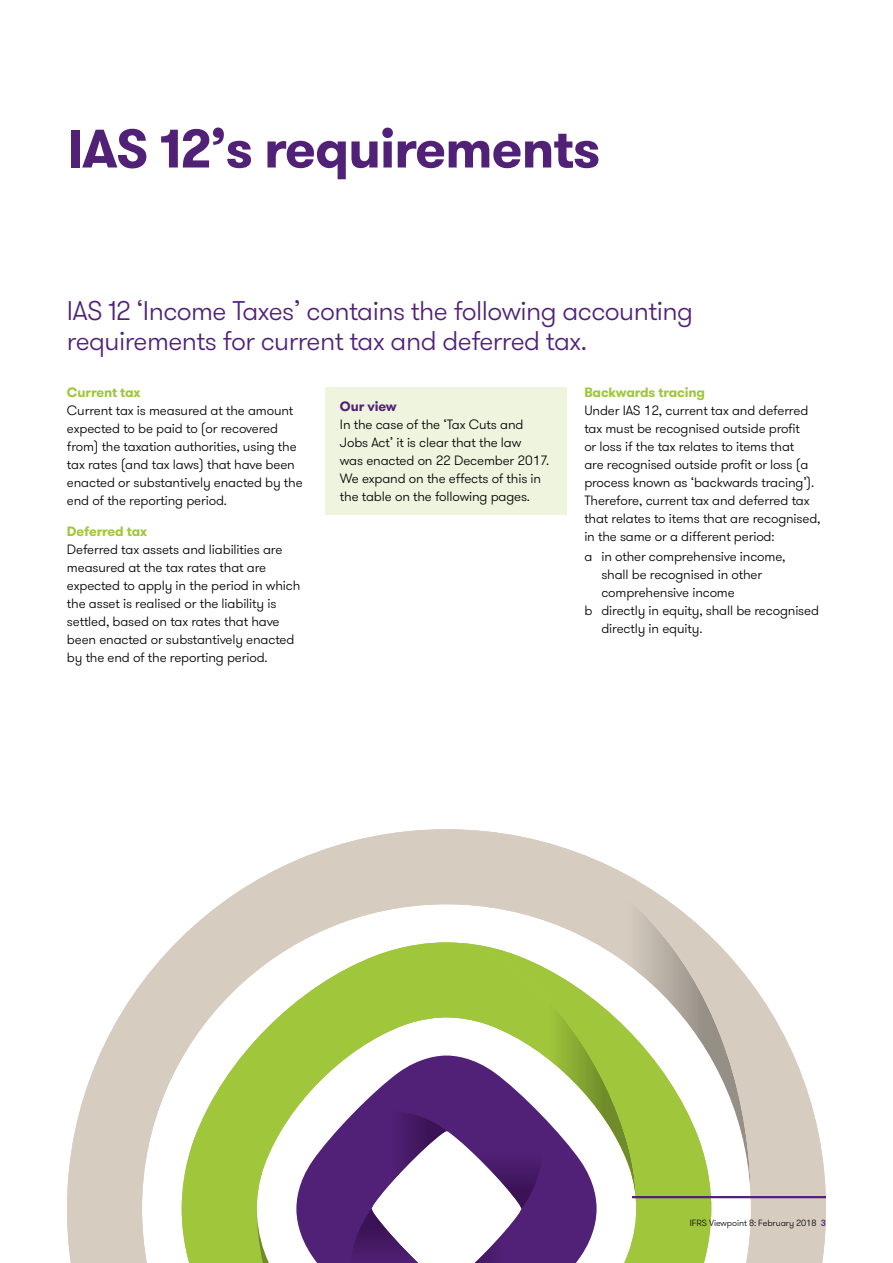
<style>
.page{position:relative;width:893px;height:1263px;background:#fff}
.page>*{position:absolute;margin:0;border:0;box-sizing:border-box;transform-origin:0 0}
.t1{font:700 54px "GT Walsheim Pro";letter-spacing:-.02em;color:#512178}
.t2{font:300 27px/30px "GT Walsheim Pro";letter-spacing:-.02em;color:#512178}
.t3{font:300 13.5px/18px "GT Walsheim Pro";letter-spacing:-.01em;color:#000}
.t4{font:700 13.5px "GT Walsheim Pro";letter-spacing:-.01em;color:#9fc63b}
.t5{font:700 13.5px "GT Walsheim Pro";letter-spacing:-.01em;color:#512178}
.t6{font:300 9px "GT Walsheim Pro";letter-spacing:-.01em;color:#000}
.s1{font-weight:500;color:#512178}
</style>
<div class="page">
<svg style="left:67px;top:976px;width:80px;height:287px"></svg>
<svg style="left:147px;top:829px;width:299px;height:389px;fill:#d7ccc0"></svg>
<svg style="left:446px;top:829px;width:380px;height:434px"></svg>
<svg style="left:182px;top:942px;width:75px;height:321px"></svg>
<svg style="left:257px;top:942px;width:454px;height:321px"></svg>
<svg style="left:296px;top:1055px;width:301px;height:208px;fill:#512178"></svg>
<svg style="left:350px;top:1111px;width:204px;height:152px"></svg>
<hr style="left:632px;top:1196px;width:194px;height:2px;background:#512178">
<div style="left:326px;top:387px;width:241px;height:127px;background:#eef4de"></div>
<h1 class="t1" style="left:67px;top:113px;width:535px">IAS 12’s requirements</h1>
<h2 class="t2" style="left:67px;top:296px;width:628px">IAS 12 ‘Income Taxes’ contains the following accounting requirements for current tax and deferred tax.</h2>
<p class="t4" style="left:67px;top:384px;width:75px">Current tax</p>
<p class="t3" style="left:67px;top:402px;width:237px">Current tax is measured at the amount expected to be paid to (or recovered from) the taxation authorities, using the tax rates (and tax laws) that have been enacted or substantively enacted by the end of the reporting period.</p>
<p class="t4" style="left:67px;top:522px;width:82px">Deferred tax</p>
<p class="t3" style="left:67px;top:540px;width:235px">Deferred tax assets and liabilities are measured at the tax rates that are expected to apply in the period in which the asset is realised or the liability is settled, based on tax rates that have been enacted or substantively enacted by the end of the reporting period.</p>
<p class="t4" style="left:584px;top:383px;width:122px">Backwards tracing</p>
<p class="t3" style="left:584px;top:402px;width:238px">Under IAS 12, current tax and deferred tax must be recognised outside profit<br>or loss if the tax relates to items that<br>are recognised outside profit or loss (a process known as ‘backwards tracing’).<br>Therefore, current tax and deferred tax that relates to items that are recognised, in the same or a different period:</p>
<p class="t3" style="left:584px;top:548px;width:203px">a in other comprehensive income,</p>
<p class="t3" style="left:601px;top:566px;width:162px">shall be recognised in other</p>
<p class="t3" style="left:601px;top:584px;width:135px">comprehensive income</p>
<p class="t3" style="left:584px;top:602px;width:236px">b directly in equity, shall be recognised</p>
<p class="t3" style="left:601px;top:620px;width:103px">directly in equity.</p>
<p class="t5" style="left:340px;top:397px;width:58px">Our view</p>
<p class="t3" style="left:340px;top:415px;width:211px">In the case of the ‘Tax Cuts and<br>Jobs Act’ it is clear that the law<br>was enacted on 22 December 2017.<br>We expand on the effects of this in the table on the following pages.</p>
<p class="t6" style="left:690px;top:1217px;width:138px">IFRS Viewpoint 8: February 2018 <span class="s1">3</span></p>
</div>
